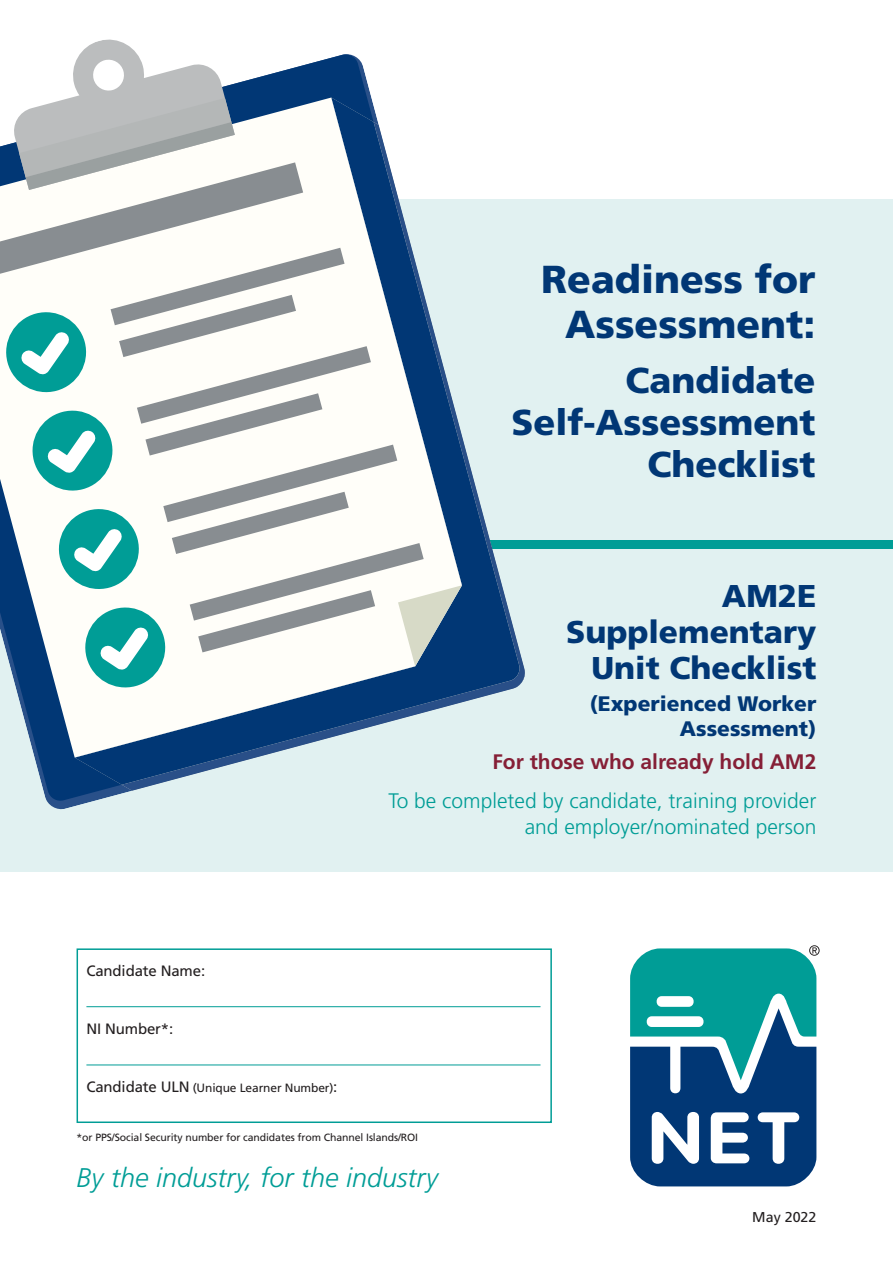
<style>
.page{position:relative;width:893px;height:1263px;background:#fff}
.page>*{position:absolute;margin:0;border:0;box-sizing:border-box;transform-origin:0 0}
.t1{font:900 39px/45px "Frutiger";color:#013775;text-align:right}
.t2{font:900 36px/42px "Frutiger";color:#013775;text-align:right}
.t3{font:900 31.5px/36px "Frutiger";color:#013775;text-align:right}
.t4{font:italic 300 27px "Frutiger";color:#009d96}
.t5{font:300 21px/25.2px "Frutiger";color:#009d96;text-align:right}
.t6{font:900 21px/25.5px "Frutiger";color:#013775;text-align:right}
.t7{font:700 21px "Frutiger";color:#851f36}
.t8{font:15px "Frutiger";letter-spacing:-.01em;color:#231f20}
.t9{font:14.25px "Frutiger";color:#231f20}
.t10{font:12px "Frutiger";letter-spacing:-.01em;color:#231f20}
.t11{font:10.5px "Frutiger";letter-spacing:-.01em;color:#231f20}
.s1{font-size:15px}
</style>
<div class="page">
<div style="left:0;top:200px;width:893px;height:672px;background:#e1f1f1"></div>
<div style="left:242px;top:541px;width:651px;height:8px;background:#009d96"></div>
<svg style="left:34px;top:757px;width:97px;height:45px;fill:#013775"></svg>
<svg style="left:75px;top:199px;width:446px;height:586px"></svg>
<svg style="left:17px;top:692px;width:445px;height:65px"></svg>
<svg style="left:0;top:39px;width:462px;height:653px"></svg>
<div style="left:77px;top:948px;width:475px;height:175px;border:2px solid #009d96"></div>
<hr style="left:86px;top:1006px;width:454px;height:1px;background:#009d96">
<hr style="left:86px;top:1064px;width:454px;height:1px;background:#009d96">
<svg style="left:630px;top:945px;width:190px;height:241px"></svg>
<h1 class="t1" style="left:541px;top:257px;width:276px">Readiness for<br>Assessment:</h1>
<h2 class="t2" style="left:511px;top:359px;width:305px">Candidate<br>Self-Assessment<br>Checklist</h2>
<h3 class="t3" style="left:566px;top:577px;width:252px">AM2E<br>Supplementary<br>Unit Checklist</h3>
<p class="t6" style="left:590px;top:690px;width:228px">(Experienced Worker<br>Assessment)</p>
<p class="t7" style="left:492px;top:750px;width:326px">For those who already hold AM2</p>
<p class="t8" style="left:86px;top:961px;width:120px">Candidate Name:</p>
<p class="t8" style="left:86px;top:1020px;width:88px">NI Number*:</p>
<p class="t5" style="left:389px;top:788px;width:429px">To be completed by candidate, training provider and employer/nominated person</p>
<p class="t10" style="left:86px;top:1081px;width:253px"><span class="s1">Candidate ULN</span> (Unique Learner Number)<span class="s1">:</span></p>
<p class="t11" style="left:77px;top:1131px;width:343px">*or PPS/Social Security number for candidates from Channel Islands/ROI</p>
<p class="t4" style="left:77px;top:1163px;width:363px">By the industry, for the industry</p>
<p class="t9" style="left:752px;top:1209px;width:66px">May 2022</p>
</div>
